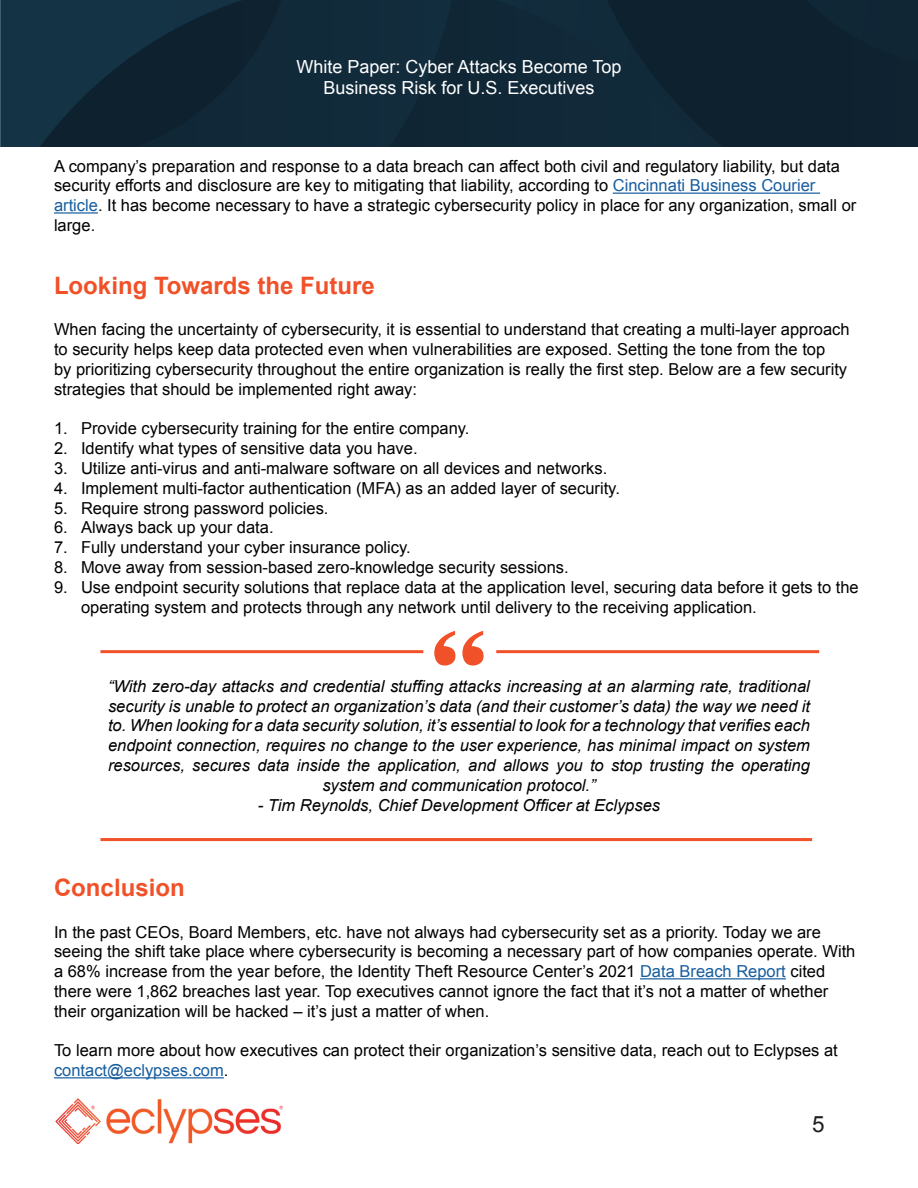
<style>
.page{position:relative;width:918px;height:1188px;background:#fff}
.page>*{position:absolute;margin:0;border:0;box-sizing:border-box;transform-origin:0 0}
.t1{font:700 126px "Copperplate";color:#f15128}
.t2{font:700 24px "Arial";color:#f15128}
.t3{font:22.5px "Arial";color:#231f20}
.t4{font:18px/21.6px "Arial";color:#fff;text-align:center}
.t5{font:16.5px/19.8px "Arial";color:#000}
.t6{font:italic 16.5px/19.8px "Arial";color:#000;text-align:center}
.s1{color:#175d9e}
</style>
<div class="page">
<img style="left:0;top:0;width:918px;height:147px">
<hr style="left:613px;top:193px;width:207px;height:1px;background:#175d9e">
<hr style="left:54px;top:212px;width:44px;height:2px;background:#175d9e">
<hr style="left:640px;top:978px;width:146px;height:1px;background:#175d9e">
<hr style="left:54px;top:1077px;width:170px;height:1px;background:#175d9e">
<hr style="left:100px;top:650px;width:323px;height:3px;background:#f15128">
<hr style="left:100px;top:838px;width:712px;height:3px;background:#f15128">
<hr style="left:496px;top:650px;width:323px;height:3px;background:#f15128">
<img style="left:56px;top:1098px;width:226px;height:46px">
<p class="t4" style="left:297px;top:56px;width:326px">White Paper: Cyber Attacks Become Top<br>Business Risk for U.S. Executives</p>
<p class="t5" style="left:54px;top:156px;width:804px">A company’s preparation and response to a data breach can affect both civil and regulatory liability, but data security efforts and disclosure are key to mitigating that liability, according to <span class="s1">Cincinnati Business Courier article</span>. It has become necessary to have a strategic cybersecurity policy in place for any organization, small or large.</p>
<p class="t2" style="left:54px;top:270px;width:322px">Looking Towards the Future</p>
<p class="t5" style="left:54px;top:320px;width:797px">When facing the uncertainty of cybersecurity, it is essential to understand that creating a multi-layer approach to security helps keep data protected even when vulnerabilities are exposed. Setting the tone from the top<br>by prioritizing cybersecurity throughout the entire organization is really the first step. Below are a few security strategies that should be implemented right away:</p>
<p class="t5" style="left:54px;top:419px;width:417px">1. Provide cybersecurity training for the entire company.</p>
<p class="t5" style="left:54px;top:439px;width:365px">2. Identify what types of sensitive data you have.</p>
<p class="t5" style="left:54px;top:458px;width:555px">3. Utilize anti-virus and anti-malware software on all devices and networks.</p>
<p class="t5" style="left:54px;top:478px;width:567px">4. Implement multi-factor authentication (MFA) as an added layer of security.</p>
<p class="t5" style="left:54px;top:498px;width:276px">5. Require strong password policies.</p>
<p class="t5" style="left:54px;top:518px;width:221px">6. Always back up your data.</p>
<p class="t5" style="left:54px;top:538px;width:358px">7. Fully understand your cyber insurance policy.</p>
<p class="t5" style="left:54px;top:557px;width:516px">8. Move away from session-based zero-knowledge security sessions.</p>
<p class="t5" style="left:81px;top:577px;width:779px;text-indent:-27px">9. Use endpoint security solutions that replace data at the application level, securing data before it gets to the operating system and protects through any network until delivery to the receiving application.</p>
<p class="t1" style="left:428px;top:584px;width:64px">“</p>
<p class="t6" style="left:108px;top:676px;width:704px">“With zero-day attacks and credential stuffing attacks increasing at an alarming rate, traditional security is unable to protect an organization’s data (and their customer’s data) the way we need it to. When looking for a data security solution, it’s essential to look for a technology that verifies each endpoint connection, requires no change to the user experience, has minimal impact on system resources, secures data inside the application, and allows you to stop trusting the operating system and communication protocol.”</p>
<p class="t6" style="left:258px;top:795px;width:404px">- Tim Reynolds, Chief Development Officer at Eclypses</p>
<p class="t2" style="left:54px;top:872px;width:132px">Conclusion</p>
<p class="t5" style="left:54px;top:922px;width:803px">In the past CEOs, Board Members, etc. have not always had cybersecurity set as a priority. Today we are seeing the shift take place where cybersecurity is becoming a necessary part of how companies operate. With a 68% increase from the year before, the Identity Theft Resource Center’s 2021 <span class="s1">Data Breach Report</span> cited there were 1,862 breaches last year. Top executives cannot ignore the fact that it’s not a matter of whether their organization will be hacked – it’s just a matter of when.</p>
<p class="t5" style="left:54px;top:1041px;width:785px">To learn more about how executives can protect their organization’s sensitive data, reach out to Eclypses at <span class="s1">contact@eclypses.com</span>.</p>
<p class="t3" style="left:812px;top:1109px;width:14px">5</p>
</div>
